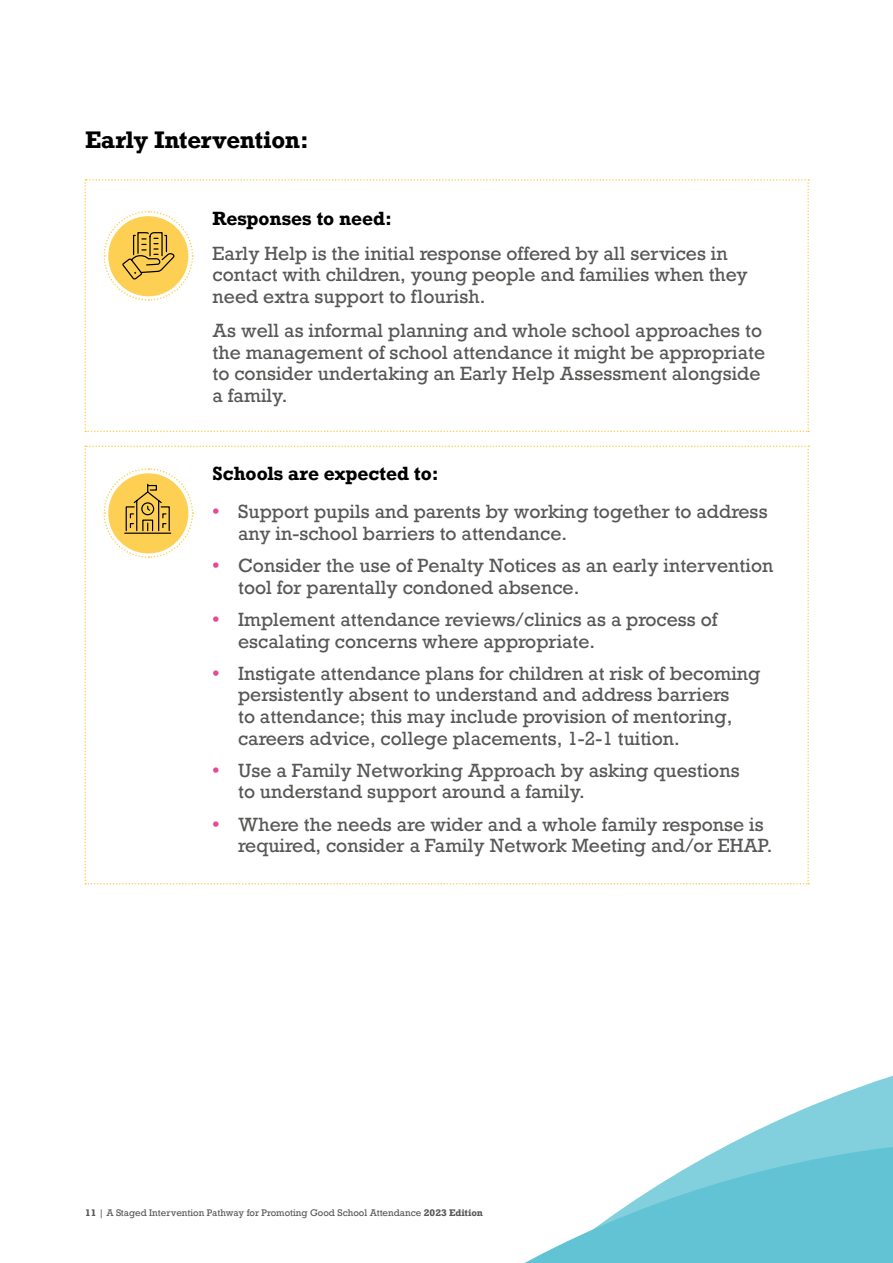
<style>
.page{position:relative;width:893px;height:1263px;background:#fff}
.page>*{position:absolute;margin:0;border:0;box-sizing:border-box;transform-origin:0 0}
.Header_2{font:700 22.5px "Rockwell";letter-spacing:-.01em;color:#000}
.Bullet_Points{font:18px/21.6px "Rockwell";color:#575756}
.Paragraph{font:18px/21.6px "Rockwell";color:#575756}
.Paragraph-2{font:700 18px "Rockwell";color:#000}
.t1{font:9px "Rockwell";color:#575756}
.s1{font-weight:700;color:#e54b94}
.s2{font-weight:700}
</style>
<div class="page">
<svg style="left:85px;top:446px;width:724px;height:438px"></svg>
<svg style="left:85px;top:179px;width:724px;height:253px"></svg>
<svg style="left:726px;top:1075px;width:167px;height:71px;fill:#82cfdd"></svg>
<svg style="left:525px;top:1146px;width:368px;height:117px;fill:#62c3d4"></svg>
<h2 class="Header_2" style="left:85px;top:125px;width:225px">Early Intervention:</h2>
<p class="Paragraph-2" style="left:213px;top:207px;width:181px">Responses to need:</p>
<p class="Paragraph" style="left:213px;top:243px;width:537px">Early Help is the initial response offered by all services in contact with children, young people and families when they need extra support to flourish.</p>
<p class="Paragraph" style="left:213px;top:320px;width:554px">As well as informal planning and whole school approaches to the management of school attendance it might be appropriate to consider undertaking an Early Help Assessment alongside a family.</p>
<p class="Paragraph-2" style="left:213px;top:461px;width:228px">Schools are expected to:</p>
<p class="Bullet_Points" style="left:238px;top:501px;width:531px;text-indent:-26px"><span class="s1">•</span> Support pupils and parents by working together to address any in-school barriers to attendance.</p>
<p class="Bullet_Points" style="left:238px;top:555px;width:537px;text-indent:-26px"><span class="s1">•</span> Consider the use of Penalty Notices as an early intervention tool for parentally condoned absence.</p>
<p class="Bullet_Points" style="left:238px;top:609px;width:481px;text-indent:-26px"><span class="s1">•</span> Implement attendance reviews/clinics as a process of escalating concerns where appropriate.</p>
<p class="Bullet_Points" style="left:238px;top:663px;width:524px;text-indent:-26px"><span class="s1">•</span> Instigate attendance plans for children at risk of becoming persistently absent to understand and address barriers<br>to attendance; this may include provision of mentoring, careers advice, college placements, 1-2-1 tuition.</p>
<p class="Bullet_Points" style="left:238px;top:760px;width:503px;text-indent:-26px"><span class="s1">•</span> Use a Family Networking Approach by asking questions to understand support around a family.</p>
<p class="Bullet_Points" style="left:238px;top:814px;width:536px;text-indent:-26px"><span class="s1">•</span> Where the needs are wider and a whole family response is required, consider a Family Network Meeting and/or EHAP.</p>
<p class="t1" style="left:85px;top:1207px;width:399px"><span class="s2">11</span> | A Staged Intervention Pathway for Promoting Good School Attendance <span class="s2">2023 Edition</span></p>
</div>
